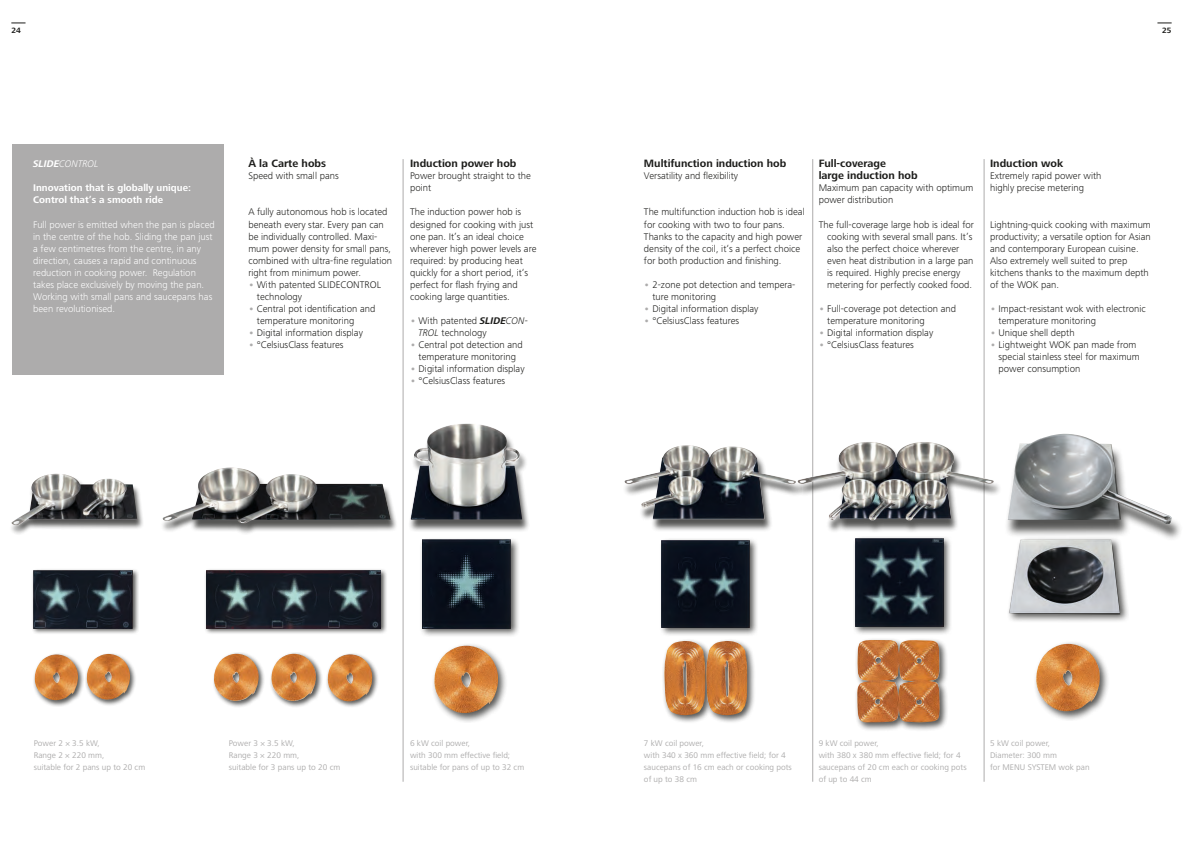
<style>
.page{position:relative;width:1183px;height:842px;background:#fff}
.page>*{position:absolute;margin:0;border:0;box-sizing:border-box;transform-origin:0 0}
.t1{font:700 11px/12px "Frutiger Next LT";color:#1d1d1b}
.t2{font:300 10px/12px "Frutiger Next LT";color:#1d1d1b}
.t3{font:300 10px/12px "Frutiger Next LT";color:#fff}
.t4{font:700 10px/12px "Frutiger Next LT";color:#fff}
.t5{font:italic 300 10px "Frutiger Next LT";color:#fff}
.t6{font:8.5px/12px "Frutiger Next LT";color:#adacac}
.t7{font:700 8px "Frutiger Next LT";color:#1d1d1b}
.s1{font-weight:700}
.s2{font-weight:700;color:#adacac}
.s3{font-weight:700;font-style:italic}
.s4{font-style:italic}
</style>
<div class="page">
<hr style="left:403px;top:159px;width:1px;height:623px;background:#adacac">
<div style="left:408px;top:425px;width:122px;height:107px;background:#1d1d1b;opacity:.75"></div>
<img style="left:410px;top:423px;width:112px;height:97px">
<div style="left:431px;top:642px;width:77px;height:81px;background:#1d1d1b;opacity:.75"></div>
<img style="left:433px;top:646px;width:66px;height:68px">
<div style="left:9px;top:474px;width:135px;height:61px;background:#1d1d1b;opacity:.75"></div>
<img style="left:11px;top:474px;width:126px;height:51px">
<div style="left:160px;top:469px;width:238px;height:66px;background:#1d1d1b;opacity:.75"></div>
<img style="left:162px;top:468px;width:228px;height:55px">
<div style="left:419px;top:537px;width:100px;height:100px;background:#1d1d1b;opacity:.75"></div>
<img style="left:422px;top:540px;width:88px;height:88px">
<div style="left:204px;top:568px;width:183px;height:67px;background:#1d1d1b;opacity:.75"></div>
<img style="left:206px;top:571px;width:175px;height:57px">
<div style="left:31px;top:568px;width:108px;height:67px;background:#1d1d1b;opacity:.75"></div>
<img style="left:33px;top:571px;width:99px;height:57px">
<div style="left:326px;top:652px;width:53px;height:56px;background:#1d1d1b;opacity:.75"></div>
<img style="left:327px;top:654px;width:46px;height:48px">
<div style="left:33px;top:652px;width:52px;height:55px;background:#1d1d1b;opacity:.75"></div>
<img style="left:34px;top:654px;width:45px;height:47px">
<div style="left:269px;top:652px;width:53px;height:56px;background:#1d1d1b;opacity:.75"></div>
<img style="left:270px;top:654px;width:47px;height:48px">
<div style="left:212px;top:652px;width:53px;height:56px;background:#1d1d1b;opacity:.75"></div>
<img style="left:213px;top:654px;width:46px;height:48px">
<div style="left:85px;top:652px;width:52px;height:54px;background:#1d1d1b;opacity:.75"></div>
<img style="left:86px;top:654px;width:45px;height:47px">
<div style="left:12px;top:145px;width:211px;height:230px;background:#adacac"></div>
<hr style="left:812px;top:159px;width:1px;height:623px;background:#adacac">
<hr style="left:983px;top:159px;width:1px;height:623px;background:#adacac">
<div style="left:1006px;top:536px;width:122px;height:87px;background:#1d1d1b;opacity:.75"></div>
<img style="left:1008px;top:541px;width:111px;height:72px">
<div style="left:623px;top:447px;width:178px;height:85px;background:#1d1d1b;opacity:.75"></div>
<img style="left:624px;top:445px;width:171px;height:74px">
<div style="left:658px;top:537px;width:100px;height:100px;background:#1d1d1b;opacity:.75"></div>
<img style="left:661px;top:540px;width:88px;height:88px">
<div style="left:661px;top:638px;width:52px;height:86px;background:#1d1d1b;opacity:.75"></div>
<img style="left:663px;top:641px;width:40px;height:74px">
<div style="left:703px;top:638px;width:52px;height:86px;background:#1d1d1b;opacity:.75"></div>
<div style="left:795px;top:443px;width:206px;height:89px;background:#1d1d1b;opacity:.75"></div>
<img style="left:797px;top:441px;width:196px;height:79px">
<div style="left:852px;top:536px;width:100px;height:99px;background:#1d1d1b;opacity:.75"></div>
<img style="left:855px;top:539px;width:87px;height:87px">
<div style="left:854px;top:637px;width:94px;height:94px;background:#1d1d1b;opacity:.75"></div>
<img style="left:856px;top:639px;width:83px;height:84px">
<div style="left:1032px;top:641px;width:77px;height:80px;background:#1d1d1b;opacity:.75"></div>
<img style="left:1034px;top:644px;width:66px;height:68px">
<div style="left:1004px;top:436px;width:178px;height:105px;background:#1d1d1b;opacity:.75"></div>
<img style="left:1007px;top:434px;width:164px;height:90px">
<svg style="left:11px;top:23px;width:15px;height:1px"></svg>
<svg style="left:1157px;top:23px;width:14px;height:1px"></svg>
<p class="t7" style="left:11px;top:26px;width:11px">24</p>
<p class="t7" style="left:1161px;top:26px;width:11px">25</p>
<p class="t5" style="left:33px;top:158px;width:67px"><span class="s1">SLIDE</span>CONTROL</p>
<p class="t4" style="left:33px;top:182px;width:159px">Innovation that is globally unique:<br>Control that’s a smooth ride</p>
<p class="t3" style="left:33px;top:218px;width:183px">Full power is emitted when the pan is placed in the centre of the hob. Sliding the pan just a few centimetres from the centre, in any direction, causes a rapid and continuous reduction in cooking power. Regulation takes place exclusively by moving the pan.<br>Working with small pans and saucepans has been revolutionised.</p>
<p class="t1" style="left:248px;top:158px;width:79px">À la Carte hobs</p>
<p class="t2" style="left:248px;top:170px;width:92px">Speed with small pans</p>
<p class="t2" style="left:248px;top:206px;width:145px">A fully autonomous hob is located beneath every star. Every pan can be individually controlled. Maxi&shy;mum power density for small pans, combined with ultra-fine regulation right from minimum power.</p>
<p class="t2" style="left:257px;top:278px;width:126px;text-indent:-8px"><span class="s2">•</span> With patented SLIDECONTROL technology</p>
<p class="t2" style="left:257px;top:303px;width:120px;text-indent:-8px"><span class="s2">•</span> Central pot identification and temperature monitoring</p>
<p class="t2" style="left:248px;top:327px;width:116px"><span class="s2">•</span> Digital information display</p>
<p class="t2" style="left:248px;top:339px;width:97px"><span class="s2">•</span> °CelsiusClass features</p>
<p class="t1" style="left:410px;top:158px;width:108px">Induction power hob</p>
<p class="t2" style="left:410px;top:170px;width:122px">Power brought straight to the point</p>
<p class="t2" style="left:410px;top:206px;width:128px">The induction power hob is designed for cooking with just one pan. It’s an ideal choice wherever high power levels are required: by producing heat quickly for a short period, it‘s perfect for flash frying and cooking large quantities.</p>
<p class="t2" style="left:418px;top:315px;width:111px;text-indent:-8px"><span class="s2">•</span> With patented <span class="s3">SLIDE</span><span class="s4">CON-<br>TROL</span> technology</p>
<p class="t2" style="left:410px;top:339px;width:114px;text-align:center"><span class="s2">•</span> Central pot detection and temperature monitoring</p>
<p class="t2" style="left:410px;top:363px;width:116px"><span class="s2">•</span> Digital information display</p>
<p class="t2" style="left:410px;top:375px;width:97px"><span class="s2">•</span> °CelsiusClass features</p>
<p class="t1" style="left:643px;top:158px;width:144px">Multifunction induction hob</p>
<p class="t2" style="left:643px;top:170px;width:96px">Versatility and flexibility</p>
<p class="t2" style="left:643px;top:206px;width:162px">The multifunction induction hob is ideal for cooking with two to four pans.<br>Thanks to the capacity and high power density of the coil, it‘s a perfect choice for both production and finishing.</p>
<p class="t2" style="left:652px;top:278px;width:144px;text-indent:-8px"><span class="s2">•</span> 2-zone pot detection and tempera&shy;ture monitoring</p>
<p class="t2" style="left:643px;top:303px;width:116px"><span class="s2">•</span> Digital information display</p>
<p class="t2" style="left:643px;top:315px;width:97px"><span class="s2">•</span> °CelsiusClass features</p>
<p class="t1" style="left:818px;top:158px;width:100px">Full-coverage<br>large induction hob</p>
<p class="t2" style="left:818px;top:182px;width:156px">Maximum pan capacity with optimum power distribution</p>
<p class="t2" style="left:827px;top:218px;width:148px;text-indent:-8px">The full-coverage large hob is ideal for cooking with several small pans. It’s also the perfect choice wherever even heat distribution in a large pan is required. Highly precise energy metering for perfectly cooked food.</p>
<p class="t2" style="left:827px;top:303px;width:130px;text-indent:-8px"><span class="s2">•</span> Full-coverage pot detection and temperature monitoring</p>
<p class="t2" style="left:818px;top:327px;width:116px"><span class="s2">•</span> Digital information display</p>
<p class="t2" style="left:818px;top:339px;width:97px"><span class="s2">•</span> °CelsiusClass features</p>
<p class="t1" style="left:989px;top:158px;width:75px">Induction wok</p>
<p class="t2" style="left:989px;top:170px;width:113px">Extremely rapid power with highly precise metering</p>
<p class="t2" style="left:989px;top:218px;width:162px">Lightning-quick cooking with maximum productivity; a versatile option for Asian and contemporary European cuisine.<br>Also extremely well suited to prep kitchens thanks to the maximum depth of the WOK pan.</p>
<p class="t2" style="left:998px;top:303px;width:149px;text-indent:-8px"><span class="s2">•</span> Impact-resistant wok with electronic temperature monitoring</p>
<p class="t2" style="left:989px;top:327px;width:86px"><span class="s2">•</span> Unique shell depth</p>
<p class="t2" style="left:998px;top:339px;width:143px;text-indent:-8px"><span class="s2">•</span> Lightweight WOK pan made from special stainless steel for maximum power consumption</p>
<p class="t6" style="left:34px;top:737px;width:113px">Power 2 × 3.5 kW,<br>Range 2 × 220 mm,<br>suitable for 2 pans up to 20 cm</p>
<p class="t6" style="left:229px;top:737px;width:113px">Power 3 × 3.5 kW,<br>Range 3 × 220 mm,<br>suitable for 3 pans up to 20 cm</p>
<p class="t6" style="left:410px;top:737px;width:116px">6 kW coil power,<br>with 300 mm effective field; suitable for pans of up to 32 cm</p>
<p class="t6" style="left:643px;top:737px;width:149px">7 kW coil power,<br>with 340 x 360 mm effective field; for 4 saucepans of 16 cm each or cooking pots of up to 38 cm</p>
<p class="t6" style="left:818px;top:737px;width:149px">9 kW coil power,<br>with 380 x 380 mm effective field; for 4 saucepans of 20 cm each or cooking pots of up to 44 cm</p>
<p class="t6" style="left:989px;top:737px;width:101px">5 kW coil power,<br>Diameter: 300 mm<br>for MENU SYSTEM wok pan</p>
</div>
